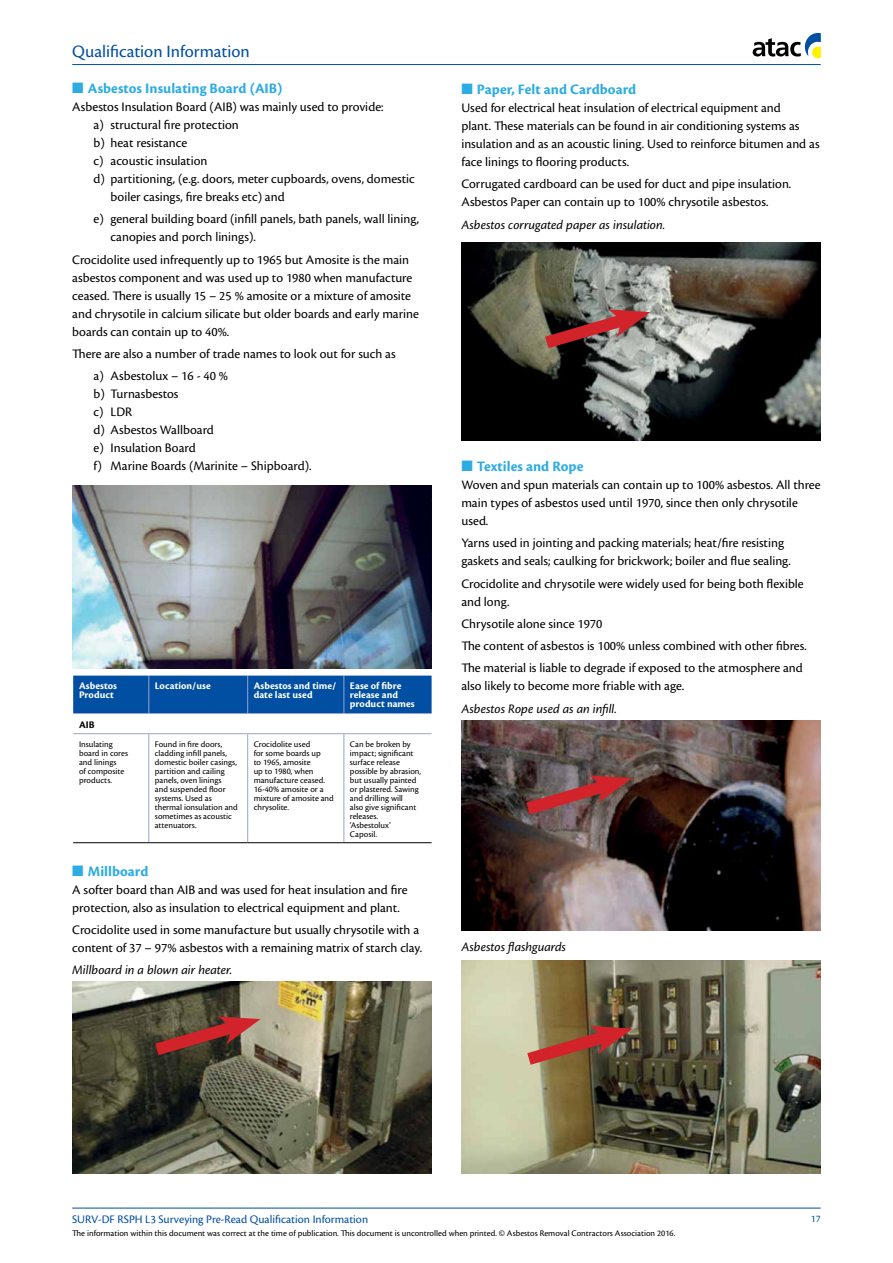
<style>
.page{position:relative;width:893px;height:1263px;background:#fff}
.page>*{position:absolute;margin:0;border:0;box-sizing:border-box;transform-origin:0 0}
.t1{font:18px "Cronos Pro";color:#004fa3}
.t2{font:700 15px "Cronos Pro";letter-spacing:.005em;color:#2cace2}
.t3{font:13.5px/18px "Cronos Pro";color:#000}
.t4{font:italic 13.5px "Cronos Pro";letter-spacing:-.005em;color:#000}
.t5{font:12px "Cronos Pro";color:#004fa3}
.t6{font:700 10.5px/9px "Cronos Pro";letter-spacing:.005em;color:#fff}
.t7{font:700 10.5px "Cronos Pro";color:#000}
.t8{font:10.5px "Cronos Pro";color:#004fa3}
.t9{font:9px/9px "Cronos Pro";color:#000}
</style>
<div class="page">
<hr style="left:72px;top:64px;width:749px;height:1px;background:#004fa3">
<hr style="left:72px;top:1208px;width:749px;height:1px;background:#004fa3">
<svg style="left:753px;top:33px;width:68px;height:25px"></svg>
<img style="left:72px;top:485px;width:360px;height:184px">
<div style="left:74px;top:676px;width:358px;height:37px;background:#004fa3"></div>
<svg style="left:74px;top:734px;width:358px;height:108px"></svg>
<hr style="left:148px;top:675px;width:1px;height:38px;background:#99a3d2">
<hr style="left:247px;top:675px;width:1px;height:38px;background:#99a3d2">
<hr style="left:344px;top:675px;width:1px;height:38px;background:#99a3d2">
<hr style="left:73px;top:713px;width:76px;height:1px;background:#99a3d2">
<hr style="left:149px;top:713px;width:99px;height:1px;background:#99a3d2">
<hr style="left:248px;top:713px;width:96px;height:1px;background:#99a3d2">
<hr style="left:344px;top:713px;width:88px;height:1px;background:#99a3d2">
<hr style="left:73px;top:733px;width:76px;height:1px;background:#99a3d2">
<hr style="left:149px;top:733px;width:99px;height:1px;background:#99a3d2">
<hr style="left:148px;top:734px;width:1px;height:108px;background:#99a3d2">
<hr style="left:248px;top:733px;width:96px;height:1px;background:#99a3d2">
<hr style="left:247px;top:734px;width:1px;height:108px;background:#99a3d2">
<hr style="left:344px;top:733px;width:88px;height:1px;background:#99a3d2">
<hr style="left:344px;top:734px;width:1px;height:108px;background:#99a3d2">
<hr style="left:73px;top:842px;width:76px;height:1px;background:#000">
<hr style="left:149px;top:842px;width:99px;height:1px;background:#000">
<hr style="left:248px;top:842px;width:96px;height:1px;background:#000">
<hr style="left:344px;top:842px;width:88px;height:1px;background:#000">
<div style="left:72px;top:674px;width:368px;height:176px;border:1px solid #fff"></div>
<img style="left:72px;top:981px;width:360px;height:193px">
<svg style="left:142px;top:1011px;width:119px;height:53px;background:#70493c"></svg>
<img style="left:461px;top:242px;width:360px;height:198px">
<svg style="left:532px;top:304px;width:118px;height:53px;background:#7f5d57"></svg>
<img style="left:461px;top:960px;width:360px;height:214px">
<img style="left:461px;top:720px;width:360px;height:210px">
<svg style="left:513px;top:770px;width:119px;height:53px;background:#734444"></svg>
<svg style="left:514px;top:1020px;width:119px;height:54px;background:#92674d"></svg>
<h1 class="t1" style="left:72px;top:41px;width:179px">Qualification Information</h1>
<p class="t2" style="left:72px;top:80px;width:212px">■ Asbestos Insulating Board (AIB)</p>
<p class="t3" style="left:72px;top:98px;width:313px">Asbestos Insulation Board (AIB) was mainly used to provide:</p>
<p class="t3" style="left:94px;top:116px;width:147px">a) structural fire protection</p>
<p class="t3" style="left:94px;top:134px;width:95px">b) heat resistance</p>
<p class="t3" style="left:94px;top:152px;width:115px">c) acoustic insulation</p>
<p class="t3" style="left:94px;top:170px;width:323px">d) partitioning, (e.g. doors, meter cupboards, ovens, domestic</p>
<p class="t3" style="left:111px;top:188px;width:176px">boiler casings, fire breaks etc) and</p>
<p class="t3" style="left:111px;top:210px;width:310px;text-indent:-17px">e) general building board (infill panels, bath panels, wall lining, canopies and porch linings).</p>
<p class="t3" style="left:72px;top:250px;width:348px">Crocidolite used infrequently up to 1965 but Amosite is the main asbestos component and was used up to 1980 when manufacture ceased. There is usually 15 – 25 % amosite or a mixture of amosite and chrysotile in calcium silicate but older boards and early marine boards can contain up to 40%.</p>
<p class="t3" style="left:94px;top:343px;width:304px;line-height:22.2px;text-indent:-21px">There are also a number of trade names to look out for such as a) Asbestolux – 16 - 40 %</p>
<p class="t3" style="left:94px;top:385px;width:219px">b) Turnasbestos<br>c) LDR<br>d) Asbestos Wallboard<br>e) Insulation Board<br>f) Marine Boards (Marinite – Shipboard).</p>
<p class="t6" style="left:79px;top:682px;width:40px">Asbestos<br>Product</p>
<p class="t6" style="left:155px;top:682px;width:58px">Location/use</p>
<p class="t6" style="left:254px;top:682px;width:84px">Asbestos and time/ date last used</p>
<p class="t6" style="left:350px;top:682px;width:66px">Ease of fibre release and product names</p>
<p class="t7" style="left:79px;top:718px;width:17px">AIB</p>
<p class="t9" style="left:79px;top:739px;width:51px">Insulating board in cores and linings<br>of composite products.</p>
<p class="t9" style="left:155px;top:739px;width:84px">Found in fire doors, cladding infill panels, domestic boiler casings, partition and cailing panels, oven linings<br>and suspended floor systems. Used as thermal ionsulation and sometimes as acoustic attenuators.</p>
<p class="t9" style="left:254px;top:739px;width:82px">Crocidolite used<br>for some boards up<br>to 1965, amosite<br>up to 1980, when manufacture ceased.<br>16-40% amosite or a mixture of amosite and chrysolite.</p>
<p class="t9" style="left:350px;top:739px;width:73px">Can be broken by impact; significant surface release possible by abrasion, but usually painted or plastered. Sawing and drilling will<br>also give significant releases. ‘Asbestolux’<br>Caposil.</p>
<p class="t2" style="left:72px;top:862px;width:78px">■ Millboard</p>
<p class="t3" style="left:72px;top:880px;width:337px">A softer board than AIB and was used for heat insulation and fire protection, also as insulation to electrical equipment and plant.</p>
<p class="t3" style="left:72px;top:921px;width:351px">Crocidolite used in some manufacture but usually chrysotile with a content of 37 – 97% asbestos with a remaining matrix of starch clay.</p>
<p class="t4" style="left:72px;top:962px;width:161px">Millboard in a blown air heater.</p>
<p class="t2" style="left:461px;top:81px;width:176px">■ Paper, Felt and Cardboard</p>
<p class="t3" style="left:461px;top:99px;width:360px">Used for electrical heat insulation of electrical equipment and<br>plant. These materials can be found in air conditioning systems as insulation and as an acoustic lining. Used to reinforce bitumen and as face linings to flooring products.</p>
<p class="t3" style="left:461px;top:175px;width:331px">Corrugated cardboard can be used for duct and pipe insulation.<br>Asbestos Paper can contain up to 100% chrysotile asbestos.</p>
<p class="t4" style="left:461px;top:217px;width:205px">Asbestos corrugated paper as insulation.</p>
<p class="t2" style="left:461px;top:458px;width:124px">■ Textiles and Rope</p>
<p class="t3" style="left:461px;top:476px;width:361px">Woven and spun materials can contain up to 100% asbestos. All three main types of asbestos used until 1970, since then only chrysotile used.</p>
<p class="t3" style="left:461px;top:534px;width:331px">Yarns used in jointing and packing materials; heat/fire resisting gaskets and seals; caulking for brickwork; boiler and flue sealing.</p>
<p class="t3" style="left:461px;top:574px;width:344px">Crocidolite and chrysotile were widely used for being both flexible and long.</p>
<p class="t3" style="left:461px;top:613px;width:347px;line-height:22.2px">Chrysotile alone since 1970<br>The content of asbestos is 100% unless combined with other fibres.<br>The material is liable to degrade if exposed to the atmosphere and</p>
<p class="t3" style="left:461px;top:677px;width:224px">also likely to become more friable with age.</p>
<p class="t4" style="left:461px;top:701px;width:157px">Asbestos Rope used as an infill.</p>
<p class="t4" style="left:461px;top:939px;width:106px">Asbestos flashguards</p>
<p class="t5" style="left:72px;top:1213px;width:297px">SURV-DF RSPH L3 Surveying Pre-Read Qualification Information</p>
<p class="t9" style="left:72px;top:1229px;width:605px">The information within this document was correct at the time of publication. This document is uncontrolled when printed. © Asbestos Removal Contractors Association 2016.</p>
<p class="t8" style="left:811px;top:1213px;width:11px">17</p>
</div>
